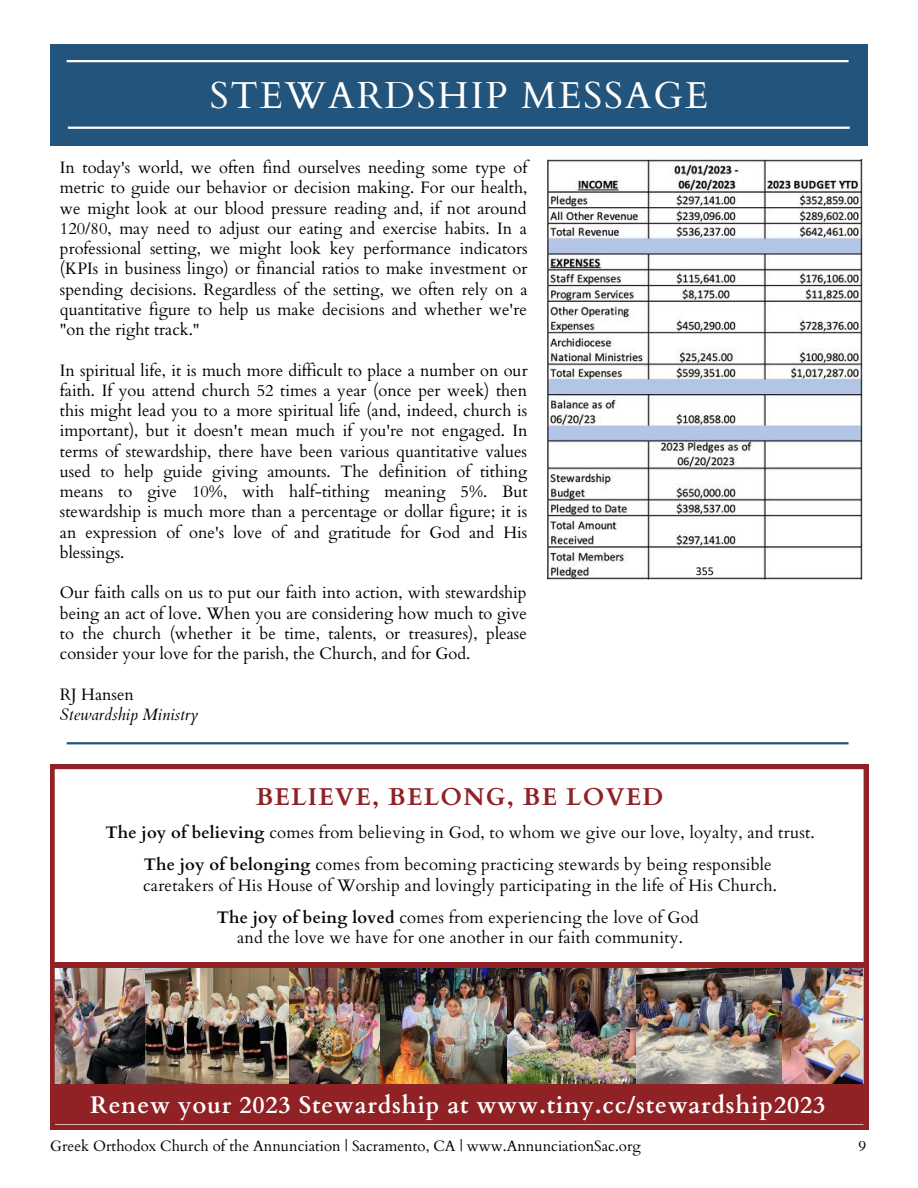
<style>
.page{position:relative;width:918px;height:1188px;background:#fff}
.page>*{position:absolute;margin:0;border:0;box-sizing:border-box;transform-origin:0 0}
.t1{font:37.5px "Cardo";letter-spacing:.05em;color:#fff}
.t2{font:700 24.3px "Cardo";letter-spacing:.05em;color:#902124}
.t3{font:700 24px "Cardo";letter-spacing:.03em;color:#fefefe}
.t4{font:16.65px/32px "Cardo";letter-spacing:.01em;color:#050505;text-align:center}
.t5{font:16.5px/20.2px "Cardo";color:#000;text-align:justify}
.t6{font:italic 16.5px "Cardo";color:#000}
.t7{font:15px "Cardo";color:#000}
.t8{font:12px "Calibri";color:#000}
.s1{font-weight:700}
</style>
<div class="page">
<hr style="left:67px;top:742px;width:782px;height:2px;background:#23547b">
<div style="left:50px;top:44px;width:818px;height:101px;background:#23547b"></div>
<hr style="left:67px;top:60px;width:782px;height:2px;background:#fff">
<hr style="left:68px;top:127px;width:782px;height:2px;background:#fff">
<img style="left:548px;top:159px;width:315px;height:420px">
<img style="left:50px;top:765px;width:818px;height:364px">
<div style="left:50px;top:1087px;width:815px;height:37px;background:#902124"></div>
<div style="left:697px;top:562px;width:24px;height:14px;background:#fff"></div>
<h1 class="t1" style="left:210px;top:71px;width:500px">STEWARDSHIP MESSAGE</h1>
<p class="t5" style="left:60px;top:158px;width:469px">In today's world, we often find ourselves needing some type of metric to guide our behavior or decision making. For our health, we might look at our blood pressure reading and, if not around 120/80, may need to adjust our eating and exercise habits. In a professional setting, we might look key performance indicators (KPIs in business lingo) or financial ratios to make investment or spending decisions. Regardless of the setting, we often rely on a quantitative figure to help us make decisions and whether we're "on the right track."</p>
<p class="t5" style="left:60px;top:360px;width:469px">In spiritual life, it is much more difficult to place a number on our faith. If you attend church 52 times a year (once per week) then this might lead you to a more spiritual life (and, indeed, church is important), but it doesn't mean much if you're not engaged. In terms of stewardship, there have been various quantitative values used to help guide giving amounts. The definition of tithing means to give 10%, with half-tithing meaning 5%. But stewardship is much more than a percentage or dollar figure; it is an expression of one's love of and gratitude for God and His blessings.</p>
<p class="t5" style="left:60px;top:583px;width:469px">Our faith calls on us to put our faith into action, with stewardship being an act of love. When you are considering how much to give to the church (whether it be time, talents, or treasures), please consider your love for the parish, the Church, and for God.</p>
<p class="t5" style="left:60px;top:684px;width:76px">RJ Hansen</p>
<p class="t6" style="left:60px;top:703px;width:140px">Stewardship Ministry</p>
<p class="t8" style="left:696px;top:566px;width:20px">355</p>
<h2 class="t2" style="left:256px;top:781px;width:409px">BELIEVE, BELONG, BE LOVED</h2>
<p class="t4" style="left:105px;top:817px;width:711px"><span class="s1">The joy of believing</span> comes from believing in God, to whom we give our love, loyalty, and trust.<br><span class="s1">The joy of belonging</span> comes from becoming practicing stewards by being responsible</p>
<p class="t4" style="left:143px;top:870px;width:635px">caretakers of His House of Worship and lovingly participating in the life of His Church.<br><span class="s1">The joy of being loved</span> comes from experiencing the love of God</p>
<p class="t4" style="left:237px;top:922px;width:448px">and the love we have for one another in our faith community.</p>
<h3 class="t3" style="left:90px;top:1089px;width:737px">Renew your 2023 Stewardship at www.tiny.cc/stewardship2023</h3>
<p class="t7" style="left:50px;top:1136px;width:592px">Greek Orthodox Church of the Annunciation | Sacramento, CA | www.AnnunciationSac.org</p>
<p class="t7" style="left:858px;top:1136px;width:9px">9</p>
</div>
